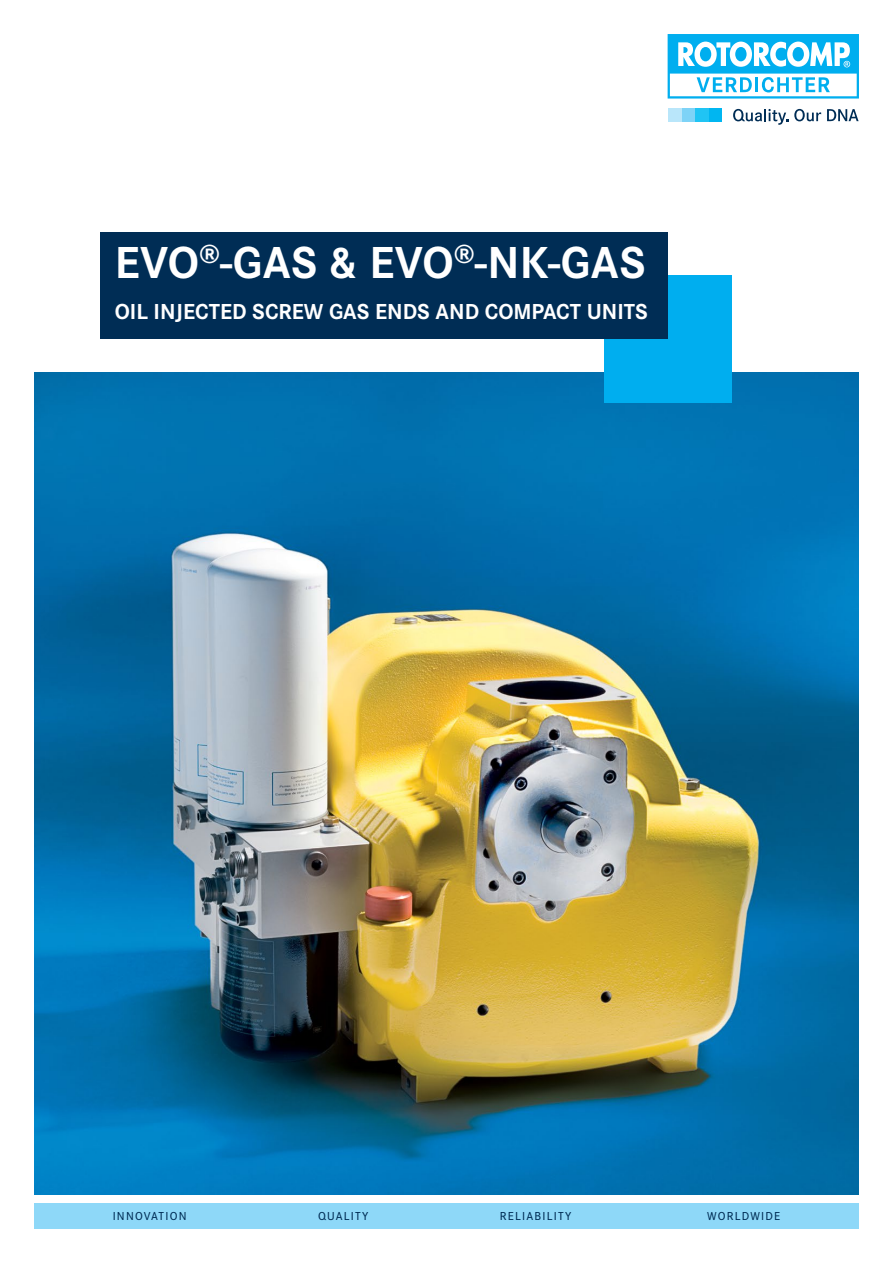
<style>
.page{position:relative;width:893px;height:1263px;background:#fff}
.page>*{position:absolute;margin:0;border:0;box-sizing:border-box;transform-origin:0 0}
.Head_Titel{font:700 46.5px "Corporate S";letter-spacing:.01em;color:#fff}
.Head_Titel-2{font:700 22.5px "Corporate S";color:#fff}
.Einsatzbereich{font:500 12px "Corporate S";letter-spacing:.1em;color:#002d55}
</style>
<div class="page">
<img style="left:34px;top:372px;width:825px;height:823px">
<div style="left:34px;top:1203px;width:825px;height:26px;background:#8ed8f8"></div>
<div style="left:604px;top:275px;width:127px;height:127px;background:#00aeef"></div>
<div style="left:100px;top:232px;width:568px;height:106px;background:#002d55"></div>
<svg style="left:668px;top:34px;width:191px;height:65px"></svg>
<svg style="left:827px;top:109px;width:32px;height:12px"></svg>
<svg style="left:733px;top:109px;width:88px;height:16px"></svg>
<div style="left:709px;top:108px;width:13px;height:14px;background:#00b6f1"></div>
<div style="left:695px;top:108px;width:14px;height:14px;background:#20c4f4"></div>
<div style="left:681px;top:108px;width:14px;height:14px;background:#7ed3f7"></div>
<div style="left:668px;top:108px;width:13px;height:14px;background:#b9e6fa"></div>
<p class="Head_Titel" style="left:115px;top:226px;width:532px">EVO<sup>®</sup>-GAS &amp; EVO<sup>®</sup>-NK-GAS</p>
<p class="Head_Titel-2" style="left:115px;top:294px;width:535px">OIL INJECTED SCREW GAS ENDS AND COMPACT UNITS</p>
<p class="Einsatzbereich" style="left:113px;top:1207px;width:75px">INNOVATION</p>
<p class="Einsatzbereich" style="left:318px;top:1207px;width:52px">QUALITY</p>
<p class="Einsatzbereich" style="left:500px;top:1207px;width:73px">RELIABILITY</p>
<p class="Einsatzbereich" style="left:707px;top:1207px;width:75px">WORLDWIDE</p>
</div>
